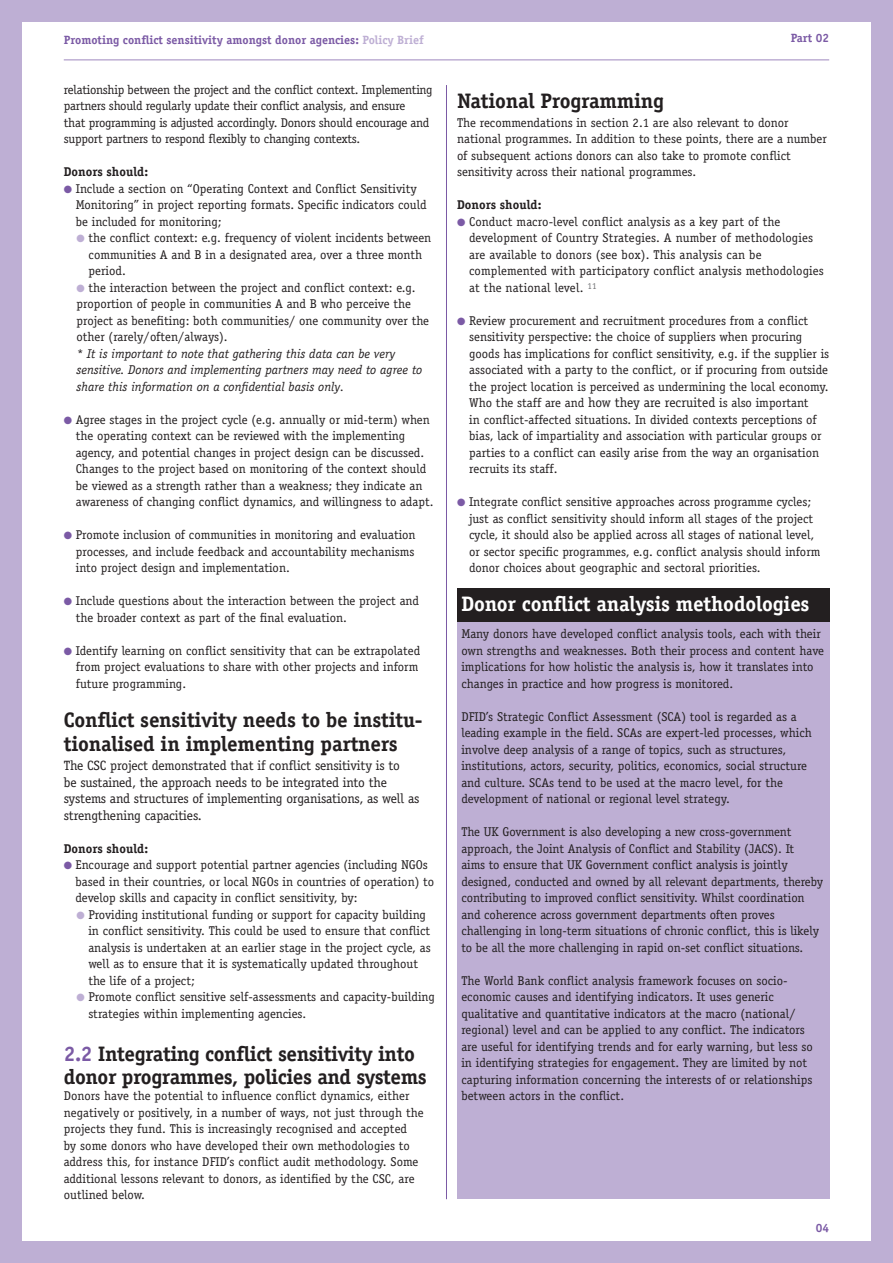
<style>
.page{position:relative;width:893px;height:1263px;background:#fff}
.page>*{position:absolute;margin:0;border:0;box-sizing:border-box;transform-origin:0 0}
.t1{font:700 21px/24px "Officina Serif";letter-spacing:-.01em;color:#231f20}
.t2{font:700 21px "Officina Serif";letter-spacing:-.01em;color:#fff}
.t3{font:13.5px/16.5px "Officina Serif";letter-spacing:-.01em;color:#231f20}
.t4{font:12.75px/16.5px "Officina Serif";color:#231f20}
.t5{font:12.75px/16.5px "Officina Serif";letter-spacing:-.02em;color:#231f20}
.t6{font:700 12.75px "Officina Serif";color:#231f20}
.t7{font:700 12px "Officina Serif";color:#7b5aa5}
.s1{color:#beafd4}
.s2{color:#7b5aa5}
.s3{font-style:italic}
.s4{font-size:13.5px}
</style>
<div class="page">
<div style="left:0;top:0;width:21px;height:1263px;background:#beafd4"></div>
<div style="left:872px;top:0;width:21px;height:1263px;background:#beafd4"></div>
<div style="left:0;top:0;width:893px;height:21px;background:#beafd4"></div>
<div style="left:0;top:1242px;width:893px;height:21px;background:#beafd4"></div>
<hr style="left:64px;top:59px;width:765px;height:2px;background:#beafd4">
<hr style="left:446px;top:85px;width:1px;height:1114px;background:#7b5aa5">
<div style="left:457px;top:589px;width:372px;height:610px;background:#beafd4"></div>
<div style="left:457px;top:589px;width:372px;height:33px;background:#231f20"></div>
<p class="t7" style="left:64px;top:33px;width:362px">Promoting conflict sensitivity amongst donor agencies: <span class="s1">Policy Brief</span></p>
<p class="t7" style="left:791px;top:30px;width:40px">Part 02</p>
<p class="t5" style="left:64px;top:81px;width:370px">relationship between the project and the conflict context. Implementing partners should regularly update their conflict analysis, and ensure<br>that programming is adjusted accordingly. Donors should encourage and support partners to respond flexibly to changing contexts.</p>
<p class="t6" style="left:64px;top:164px;width:86px">Donors should:</p>
<p class="t4" style="left:76px;top:180px;width:352px;text-indent:-12px"><span class="s2">●</span> Include a section on “Operating Context and Conflict Sensitivity<br>Monitoring” in project reporting formats. Specific indicators could be included for monitoring;</p>
<p class="t4" style="left:89px;top:230px;width:344px;text-indent:-12px"><span class="s1">●</span> the conflict context: e.g. frequency of violent incidents between communities A and B in a designated area, over a three month period.</p>
<p class="t4" style="left:77px;top:279px;width:354px"><span class="s1">●</span> the interaction between the project and conflict context: e.g. proportion of people in communities A and B who perceive the project as benefiting: both communities/ one community over the other (rarely/often/always).<br><span class="s3">* It is important to note that gathering this data can be very sensitive. Donors and implementing partners may need to agree to share this information on a confidential basis only.</span></p>
<p class="t4" style="left:76px;top:411px;width:359px;text-indent:-12px"><span class="s2">●</span> Agree stages in the project cycle (e.g. annually or mid-term) when the operating context can be reviewed with the implementing agency, and potential changes in project design can be discussed.<br>Changes to the project based on monitoring of the context should be viewed as a strength rather than a weakness; they indicate an awareness of changing conflict dynamics, and willingness to adapt.</p>
<p class="t4" style="left:76px;top:527px;width:341px;text-align:justify;text-indent:-12px"><span class="s2">●</span> Promote inclusion of communities in monitoring and evaluation processes, and include feedback and accountability mechanisms into project design and implementation.</p>
<p class="t4" style="left:76px;top:593px;width:345px;text-indent:-12px"><span class="s2">●</span> Include questions about the interaction between the project and the broader context as part of the final evaluation.</p>
<p class="t4" style="left:76px;top:642px;width:346px;text-indent:-12px"><span class="s2">●</span> Identify learning on conflict sensitivity that can be extrapolated from project evaluations to share with other projects and inform future programming.</p>
<p class="t1" style="left:64px;top:707px;width:360px">Conflict sensitivity needs to be institu&shy;tionalised in implementing partners</p>
<p class="t3" style="left:64px;top:757px;width:357px">The CSC project demonstrated that if conflict sensitivity is to<br>be sustained, the approach needs to be integrated into the systems and structures of implementing organisations, as well as strengthening capacities.</p>
<p class="t6" style="left:64px;top:840px;width:86px">Donors should:</p>
<p class="t4" style="left:76px;top:857px;width:360px;text-indent:-12px"><span class="s2">●</span> Encourage and support potential partner agencies (including NGOs based in their countries, or local NGOs in countries of operation) to develop skills and capacity in conflict sensitivity, by:</p>
<p class="t4" style="left:88px;top:906px;width:344px;text-indent:-12px"><span class="s1">●</span> Providing institutional funding or support for capacity building in conflict sensitivity. This could be used to ensure that conflict analysis is undertaken at an earlier stage in the project cycle, as well as to ensure that it is systematically updated throughout the life of a project;</p>
<p class="t4" style="left:88px;top:989px;width:348px;text-indent:-12px"><span class="s1">●</span> Promote conflict sensitive self-assessments and capacity-building strategies within implementing agencies.</p>
<p class="t1" style="left:64px;top:1042px;width:364px;line-height:22.5px"><span class="s2">2.2</span> Integrating conflict sensitivity into donor programmes, policies and systems</p>
<p class="t4" style="left:64px;top:1088px;width:361px">Donors have the potential to influence conflict dynamics, either negatively or positively, in a number of ways, not just through the projects they fund. This is increasingly recognised and accepted<br>by some donors who have developed their own methodologies to address this, for instance DFID’s conflict audit methodology. Some additional lessons relevant to donors, as identified by the CSC, are outlined below.</p>
<p class="t1" style="left:457px;top:89px;width:208px">National Programming</p>
<p class="t4" style="left:457px;top:114px;width:371px">The recommendations in section 2.1 are also relevant to donor national programmes. In addition to these points, there are a number of subsequent actions donors can also take to promote conflict sensitivity across their national programmes.</p>
<p class="t6" style="left:457px;top:197px;width:86px">Donors should:</p>
<p class="t4" style="left:469px;top:213px;width:356px;text-indent:-12px"><span class="s2">●</span> Conduct macro-level conflict analysis as a key part of the development of Country Strategies. A number of methodologies are available to donors (see box). This analysis can be complemented with participatory conflict analysis methodologies at the national level. <sup>11</sup></p>
<p class="t4" style="left:469px;top:312px;width:361px;text-indent:-12px"><span class="s2">●</span> Review procurement and recruitment procedures from a conflict sensitivity perspective: the choice of suppliers when procuring goods has implications for conflict sensitivity, e.g. if the supplier is associated with a party to the conflict, or if procuring from outside the project location is perceived as undermining the local economy.<br>Who the staff are and <span class="s4">how they are recruited</span> is also important<br>in conflict-affected situations. In divided contexts perceptions of bias, lack of impartiality and association with particular groups or parties to a conflict can easily arise from the way an organisation recruits its staff.</p>
<p class="t4" style="left:469px;top:494px;width:353px;text-indent:-12px"><span class="s2">●</span> Integrate conflict sensitive approaches across programme cycles; just as conflict sensitivity should inform all stages of the project cycle, it should also be applied across all stages of national level, or sector specific programmes, e.g. conflict analysis should inform donor choices about geographic and sectoral priorities.</p>
<p class="t2" style="left:461px;top:591px;width:350px">Donor conflict analysis methodologies</p>
<p class="t4" style="left:461px;top:626px;width:364px">Many donors have developed conflict analysis tools, each with their own strengths and weaknesses. Both their process and content have implications for how holistic the analysis is, how it translates into changes in practice and how progress is monitored.</p>
<p class="t4" style="left:461px;top:708px;width:352px">DFID’s Strategic Conflict Assessment (SCA) tool is regarded as a leading example in the field. SCAs are expert-led processes, which involve deep analysis of a range of topics, such as structures, institutions, actors, security, politics, economics, social structure and culture. SCAs tend to be used at the macro level, for the development of national or regional level strategy.</p>
<p class="t4" style="left:461px;top:824px;width:363px">The UK Government is also developing a new cross-government approach, the Joint Analysis of Conflict and Stability (JACS). It<br>aims to ensure that UK Government conflict analysis is jointly designed, conducted and owned by all relevant departments, thereby contributing to improved conflict sensitivity. Whilst coordination and coherence across government departments often proves challenging in long-term situations of chronic conflict, this is likely to be all the more challenging in rapid on-set conflict situations.</p>
<p class="t4" style="left:461px;top:972px;width:353px">The World Bank conflict analysis framework focuses on socio&shy;economic causes and identifying indicators. It uses generic qualitative and quantitative indicators at the macro (national/ regional) level and can be applied to any conflict. The indicators are useful for identifying trends and for early warning, but less so in identifying strategies for engagement. They are limited by not capturing information concerning the interests of or relationships between actors in the conflict.</p>
<p class="t7" style="left:816px;top:1221px;width:15px">04</p>
</div>
